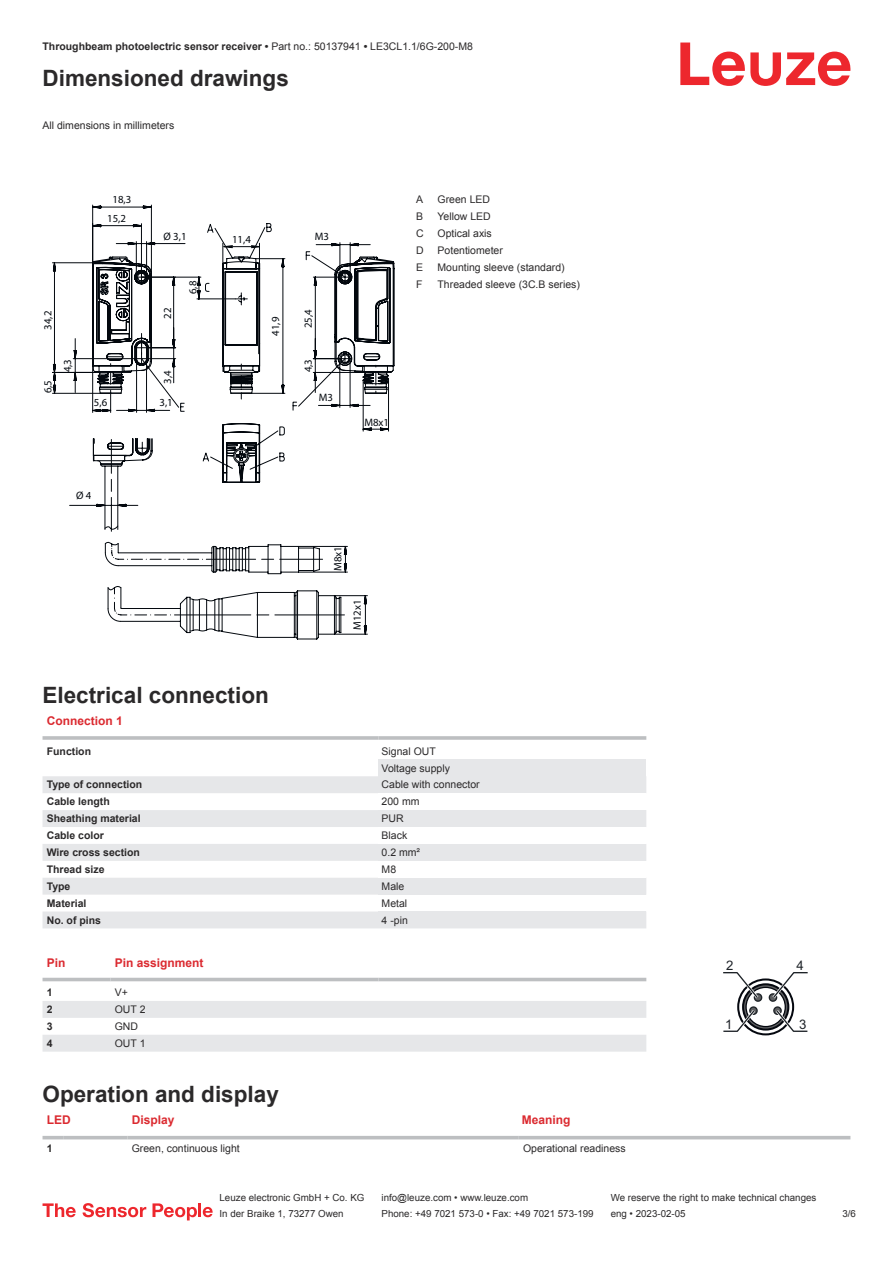
<style>
.page{position:relative;width:893px;height:1263px;background:#fff}
.page>*{position:absolute;margin:0;border:0;box-sizing:border-box;transform-origin:0 0}
.t1{font:700 22.5px "Arial";color:#2b292a}
.t2{font:13.2px "Arial";color:#1e2328}
.t3{font:700 12px "Arial";color:#db2a30}
.t4{font:10.8px/19.2px "Myriad Pro";color:#03080e;text-align:center}
.t5{font:10.5px/17px "Arial";color:#2b292a}
.t6{font:700 10.5px "Arial";color:#2b292a}
.t7{font:9.75px "Arial";color:#2b292a}
.s1{font-weight:400}
</style>
<div class="page">
<svg style="left:680px;top:43px;width:170px;height:43px"></svg>
<svg style="left:43px;top:776px;width:335px;height:152px;fill:#e6e7e9"></svg>
<hr style="left:43px;top:736px;width:335px;height:4px;background:#bdbfc1">
<hr style="left:378px;top:736px;width:268px;height:4px;background:#c8cacc">
<div style="left:378px;top:759px;width:268px;height:17px;background:#e6e7e9"></div>
<div style="left:378px;top:776px;width:268px;height:17px;background:#e6e7e9"></div>
<div style="left:378px;top:810px;width:268px;height:17px;background:#e6e7e9"></div>
<div style="left:378px;top:844px;width:268px;height:17px;background:#e6e7e9"></div>
<div style="left:378px;top:878px;width:268px;height:17px;background:#e6e7e9"></div>
<div style="left:378px;top:911px;width:268px;height:17px;background:#e6e7e9"></div>
<svg style="left:43px;top:977px;width:603px;height:5px"></svg>
<svg style="left:43px;top:1001px;width:603px;height:51px"></svg>
<hr style="left:43px;top:978px;width:68px;height:3px;background:#bdbfc1">
<hr style="left:111px;top:978px;width:267px;height:3px;background:#bdbfc1">
<hr style="left:378px;top:978px;width:268px;height:3px;background:#bdbfc1">
<svg style="left:43px;top:1139px;width:807px;height:1px"></svg>
<hr style="left:43px;top:1136px;width:21px;height:3px;background:#bdbfc1">
<hr style="left:64px;top:1136px;width:64px;height:3px;background:#bdbfc1">
<hr style="left:128px;top:1136px;width:391px;height:3px;background:#bdbfc1">
<hr style="left:519px;top:1136px;width:331px;height:3px;background:#bdbfc1">
<svg style="left:723px;top:972px;width:85px;height:63px"></svg>
<svg style="left:43px;top:1203px;width:33px;height:14px"></svg>
<svg style="left:83px;top:1203px;width:63px;height:14px"></svg>
<svg style="left:153px;top:1203px;width:44px;height:17px"></svg>
<hr style="left:198px;top:1203px;width:3px;height:14px;background:#ed272d">
<svg style="left:203px;top:1207px;width:10px;height:10px"></svg>
<svg style="left:110px;top:616px;width:258px;height:23px"></svg>
<svg style="left:52px;top:262px;width:17px;height:132px"></svg>
<svg style="left:69px;top:204px;width:325px;height:412px"></svg>
<p class="t6" style="left:43px;top:43px;width:432px">Throughbeam photoelectric sensor receiver • <span class="s1">Part no.: 50137941</span> • <span class="s1">LE3CL1.1/6G-200-M8</span></p>
<h1 class="t1" style="left:43px;top:70px;width:248px">Dimensioned drawings</h1>
<p class="t5" style="left:43px;top:117px;width:133px">All dimensions in millimeters</p>
<p class="t4" style="left:107px;top:190px;width:26px">18,3<br>15,2</p>
<p class="t4" style="left:163px;top:227px;width:25px">Ø 3,1</p>
<p class="t4" style="left:232px;top:230px;width:20px">11,4</p>
<p class="t4" style="left:315px;top:227px;width:16px">M3</p>
<p class="t4" style="left:39px;top:330px;width:20px;rotate:-90deg">34,2</p>
<p class="t4" style="left:39px;top:393px;width:15px;rotate:-90deg">6,5</p>
<p class="t4" style="left:158px;top:319px;width:13px;rotate:-90deg">22</p>
<p class="t4" style="left:184px;top:294px;width:15px;rotate:-90deg">6,8</p>
<p class="t4" style="left:266px;top:336px;width:20px;rotate:-90deg">41,9</p>
<p class="t4" style="left:299px;top:328px;width:20px;rotate:-90deg">25,4</p>
<p class="t4" style="left:58px;top:372px;width:15px;rotate:-90deg">4,3</p>
<p class="t4" style="left:299px;top:372px;width:15px;rotate:-90deg">4,3</p>
<p class="t4" style="left:158px;top:384px;width:15px;rotate:-90deg">3,4</p>
<p class="t4" style="left:94px;top:394px;width:15px">5,6</p>
<p class="t4" style="left:159px;top:394px;width:15px">3,1</p>
<p class="t4" style="left:319px;top:388px;width:16px">M3</p>
<p class="t4" style="left:364px;top:413px;width:26px">M8x1</p>
<p class="t4" style="left:76px;top:487px;width:17px">Ø 4</p>
<p class="t4" style="left:329px;top:571px;width:26px;rotate:-90deg">M8x1</p>
<p class="t4" style="left:348px;top:630px;width:32px;rotate:-90deg">M12x1</p>
<p class="t5" style="left:416px;top:192px;width:9px">A</p>
<p class="t5" style="left:438px;top:192px;width:54px">Green LED</p>
<p class="t5" style="left:416px;top:209px;width:9px">B</p>
<p class="t5" style="left:438px;top:209px;width:55px">Yellow LED</p>
<p class="t5" style="left:416px;top:226px;width:9px">C</p>
<p class="t5" style="left:438px;top:226px;width:56px">Optical axis</p>
<p class="t5" style="left:416px;top:243px;width:9px">D</p>
<p class="t5" style="left:438px;top:243px;width:67px">Potentiometer</p>
<p class="t5" style="left:416px;top:260px;width:9px">E</p>
<p class="t5" style="left:438px;top:260px;width:129px">Mounting sleeve (standard)</p>
<p class="t5" style="left:416px;top:277px;width:8px">F</p>
<p class="t5" style="left:438px;top:277px;width:144px">Threaded sleeve (3C.B series)</p>
<h1 class="t1" style="left:43px;top:687px;width:228px">Electrical connection</h1>
<p class="t3" style="left:47px;top:717px;width:78px">Connection 1</p>
<p class="t6" style="left:47px;top:747px;width:46px">Function</p>
<p class="t5" style="left:382px;top:743px;width:70px">Signal OUT<br>Voltage supply</p>
<p class="t6" style="left:47px;top:781px;width:97px">Type of connection</p>
<p class="t5" style="left:382px;top:777px;width:100px">Cable with connector</p>
<p class="t6" style="left:47px;top:798px;width:65px">Cable length</p>
<p class="t5" style="left:382px;top:794px;width:39px">200 mm</p>
<p class="t6" style="left:47px;top:815px;width:95px">Sheathing material</p>
<p class="t5" style="left:382px;top:811px;width:24px">PUR</p>
<p class="t6" style="left:47px;top:831px;width:59px">Cable color</p>
<p class="t5" style="left:382px;top:828px;width:27px">Black</p>
<p class="t6" style="left:47px;top:848px;width:95px">Wire cross section</p>
<p class="t5" style="left:382px;top:845px;width:40px">0.2 mm²</p>
<p class="t6" style="left:47px;top:865px;width:59px">Thread size</p>
<p class="t5" style="left:382px;top:862px;width:16px">M8</p>
<p class="t6" style="left:47px;top:882px;width:25px">Type</p>
<p class="t5" style="left:382px;top:879px;width:24px">Male</p>
<p class="t6" style="left:47px;top:899px;width:41px">Material</p>
<p class="t5" style="left:382px;top:896px;width:27px">Metal</p>
<p class="t6" style="left:47px;top:916px;width:56px">No. of pins</p>
<p class="t5" style="left:382px;top:912px;width:28px">4 -pin</p>
<p class="t3" style="left:47px;top:958px;width:20px">Pin</p>
<p class="t3" style="left:115px;top:958px;width:90px">Pin assignment</p>
<p class="t6" style="left:47px;top:988px;width:7px">1</p>
<p class="t5" style="left:115px;top:985px;width:15px">V+</p>
<p class="t6" style="left:47px;top:1005px;width:7px">2</p>
<p class="t5" style="left:115px;top:1002px;width:32px">OUT 2</p>
<p class="t6" style="left:47px;top:1022px;width:7px">3</p>
<p class="t5" style="left:115px;top:1019px;width:25px">GND</p>
<p class="t6" style="left:47px;top:1039px;width:7px">4</p>
<p class="t5" style="left:115px;top:1036px;width:32px">OUT 1</p>
<h1 class="t1" style="left:43px;top:1085px;width:238px">Operation and display</h1>
<p class="t3" style="left:47px;top:1115px;width:25px">LED</p>
<p class="t3" style="left:132px;top:1115px;width:44px">Display</p>
<p class="t3" style="left:522px;top:1115px;width:50px">Meaning</p>
<p class="t6" style="left:47px;top:1144px;width:7px">1</p>
<p class="t5" style="left:132px;top:1140px;width:109px">Green, continuous light</p>
<p class="t5" style="left:523px;top:1140px;width:104px">Operational readiness</p>
<p class="t2" style="left:726px;top:957px;width:9px">2</p>
<p class="t2" style="left:796px;top:957px;width:9px">4</p>
<p class="t2" style="left:725px;top:1017px;width:9px">1</p>
<p class="t2" style="left:799px;top:1017px;width:9px">3</p>
<p class="t7" style="left:220px;top:1194px;width:146px">Leuze electronic GmbH + Co. KG</p>
<p class="t7" style="left:381px;top:1194px;width:148px">info@leuze.com • www.leuze.com</p>
<p class="t7" style="left:611px;top:1194px;width:207px">We reserve the right to make technical changes</p>
<p class="t7" style="left:220px;top:1210px;width:126px">In der Braike 1, 73277 Owen</p>
<p class="t7" style="left:381px;top:1210px;width:214px">Phone: +49 7021 573-0 • Fax: +49 7021 573-199</p>
<p class="t7" style="left:611px;top:1210px;width:76px">eng • 2023-02-05</p>
<p class="t7" style="left:842px;top:1210px;width:15px">3 /6</p>
</div>
